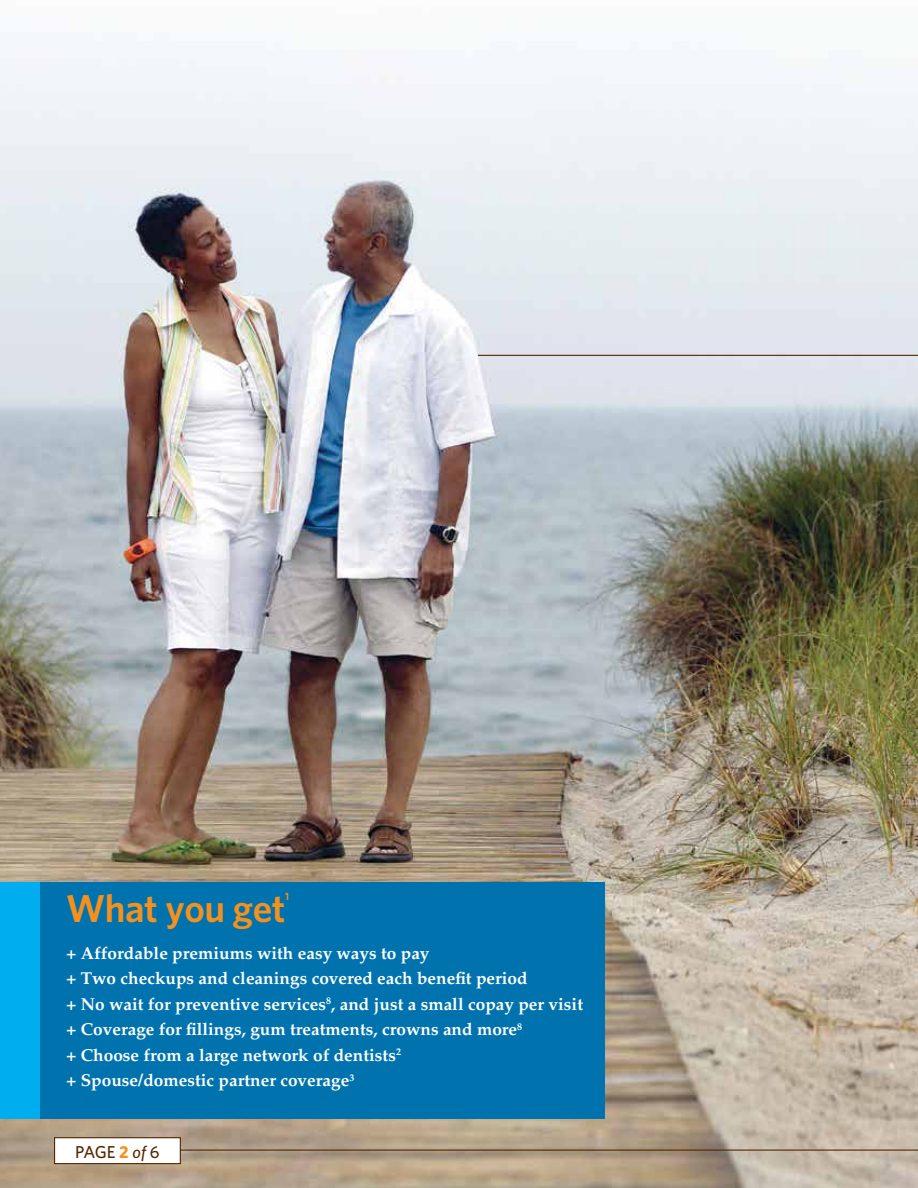
<style>
.page{position:relative;width:918px;height:1188px;background:#fff}
.page>*{position:absolute;margin:0;border:0;box-sizing:border-box;transform-origin:0 0}
.t1{font:600 39px "Whitney";letter-spacing:-.01em;color:#f4901d}
.t2{font:700 17.25px/25.5px "Palatino";color:#fff}
.t3{font:500 17.25px "Whitney";color:#572700}
.t4{font:600 10.5px "Whitney";color:#f4901d}
.s1{font-weight:700;color:#f4901d}
.s2{font-style:italic}
</style>
<div class="page">
<img style="left:0;top:33px;width:918px;height:1155px">
<div style="left:0;top:883px;width:604px;height:236px;background:#0073ae"></div>
<hr style="left:478px;top:355px;width:440px;height:1px;background:#572700">
<div style="left:0;top:882px;width:40px;height:237px;background:#00aeef"></div>
<hr style="left:87px;top:1150px;width:831px;height:1px;background:#572700">
<div style="left:55px;top:1138px;width:125px;height:26px;background:#fff"></div>
<div style="left:54px;top:1137px;width:127px;height:27px;border:1px solid #572700"></div>
<h1 class="t1" style="left:66px;top:885px;width:221px">What you get</h1>
<p class="t4" style="left:285px;top:890px;width:6px">1</p>
<p class="t2" style="left:66px;top:940px;width:519px">+ Affordable premiums with easy ways to pay<br>+ Two checkups and cleanings covered each benefit period<br>+ No wait for preventive services<sup>8</sup>, and just a small copay per visit + Coverage for fillings, gum treatments, crowns and more<sup>8<br></sup>+ Choose from a large network of dentists<sup>2<br></sup>+ Spouse/domestic partner coverage<sup>3</sup></p>
<p class="t3" style="left:75px;top:1141px;width:86px">PAGE <span class="s1">2</span> <span class="s2">of</span> 6</p>
</div>
